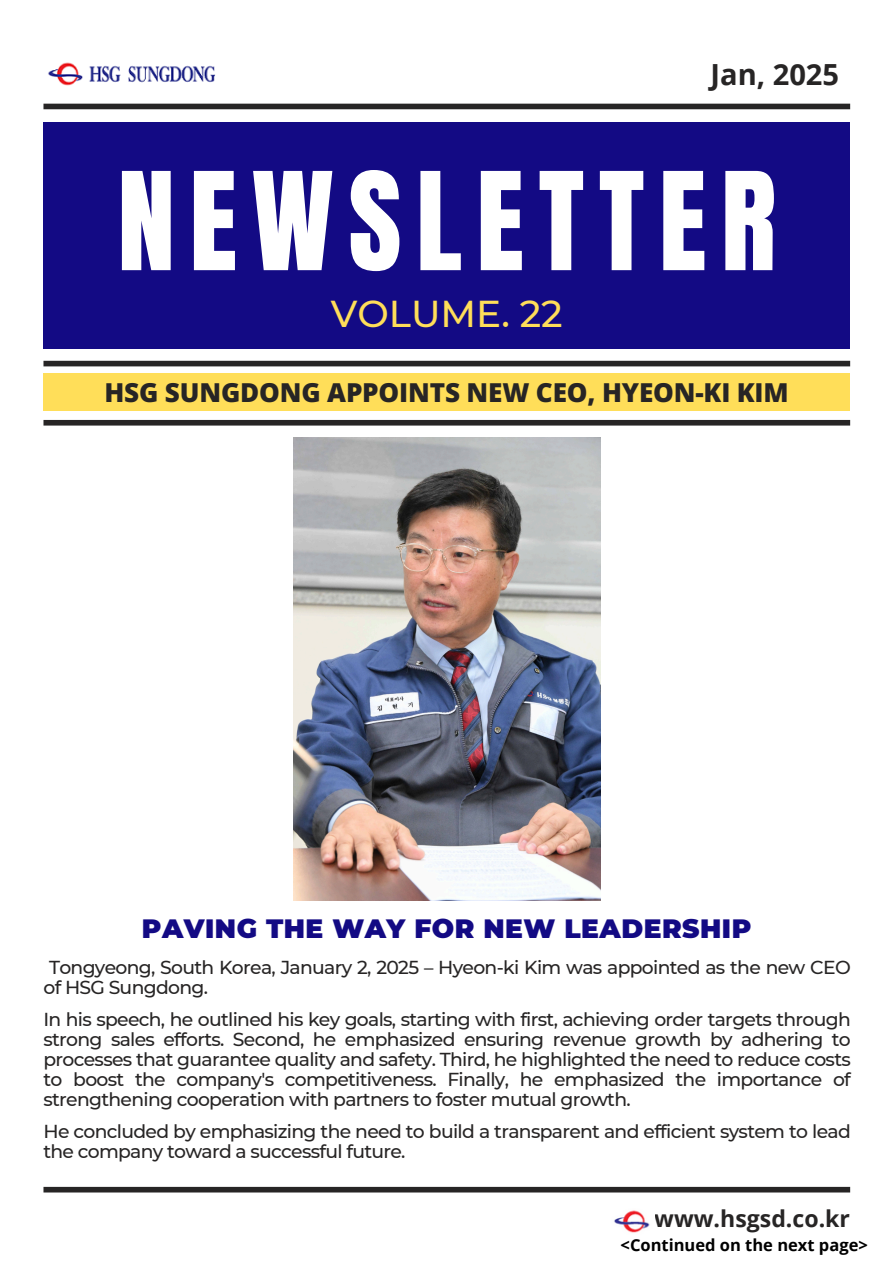
<style>
.page{position:relative;width:894px;height:1264px;background:#fff}
.page>*{position:absolute;margin:0;border:0;box-sizing:border-box;transform-origin:0 0}
.t1{font:115.5px "Anton";letter-spacing:.125em;color:#fff}
.t2{font:500 37.35px "Montserrat";color:#ffde59}
.t3{font:700 29.1px "Open Sans";color:#272525}
.t4{font:900 26.4px "Montserrat";letter-spacing:.02em;color:#130a84}
.t5{font:800 26.1px "Open Sans";letter-spacing:-.005em;color:#272525}
.t6{font:700 23.1px "Open Sans";color:#272525}
.t7{font:500 18.75px/20.1px "Montserrat";letter-spacing:-.035em;color:#272525}
.t8{font:700 16.5px "Open Sans";color:#000}
</style>
<div class="page">
<div style="left:43px;top:104px;width:806px;height:5px;background:#272525"></div>
<div style="left:43px;top:122px;width:806px;height:226px;background:#130a84"></div>
<div style="left:43px;top:361px;width:806px;height:5px;background:#272525"></div>
<div style="left:43px;top:420px;width:806px;height:5px;background:#272525"></div>
<div style="left:43px;top:1186px;width:806px;height:6px;background:#272525"></div>
<img style="left:614px;top:1210px;width:36px;height:23px">
<img style="left:48px;top:62px;width:167px;height:24px">
<div style="left:43px;top:373px;width:806px;height:38px;background:#ffde59"></div>
<img style="left:294px;top:438px;width:306px;height:462px">
<h1 class="t3" style="left:710px;top:54px;width:130px">Jan, 2025</h1>
<p class="t1" style="left:117px;top:139px;width:660px">NEWSLETTER</p>
<h2 class="t2" style="left:331px;top:291px;width:233px">VOLUME. 22</h2>
<h4 class="t5" style="left:104px;top:374px;width:685px">HSG SUNGDONG APPOINTS NEW CEO, HYEON-KI KIM</h4>
<h5 class="t4" style="left:142px;top:912px;width:610px">PAVING THE WAY FOR NEW LEADERSHIP</h5>
<p class="t7" style="left:43px;top:957px;width:808px">Tongyeong, South Korea, January 2, 2025 – Hyeon-ki Kim was appointed as the new CEO of HSG Sungdong.</p>
<p class="t7" style="left:43px;top:1008px;width:808px;text-align:justify">In his speech, he outlined his key goals, starting with first, achieving order targets through strong sales efforts. Second, he emphasized ensuring revenue growth by adhering to processes that guarantee quality and safety. Third, he highlighted the need to reduce costs to boost the company's competitiveness. Finally, he emphasized the importance of strengthening cooperation with partners to foster mutual growth.</p>
<h3 class="t7" style="left:43px;top:1120px;width:808px">He concluded by emphasizing the need to build a transparent and efficient system to lead the company toward a successful future.</h3>
<p class="t6" style="left:654px;top:1201px;width:197px">www.hsgsd.co.kr</p>
<p class="t8" style="left:620px;top:1233px;width:249px">&lt;Continued on the next page&gt;</p>
</div>
